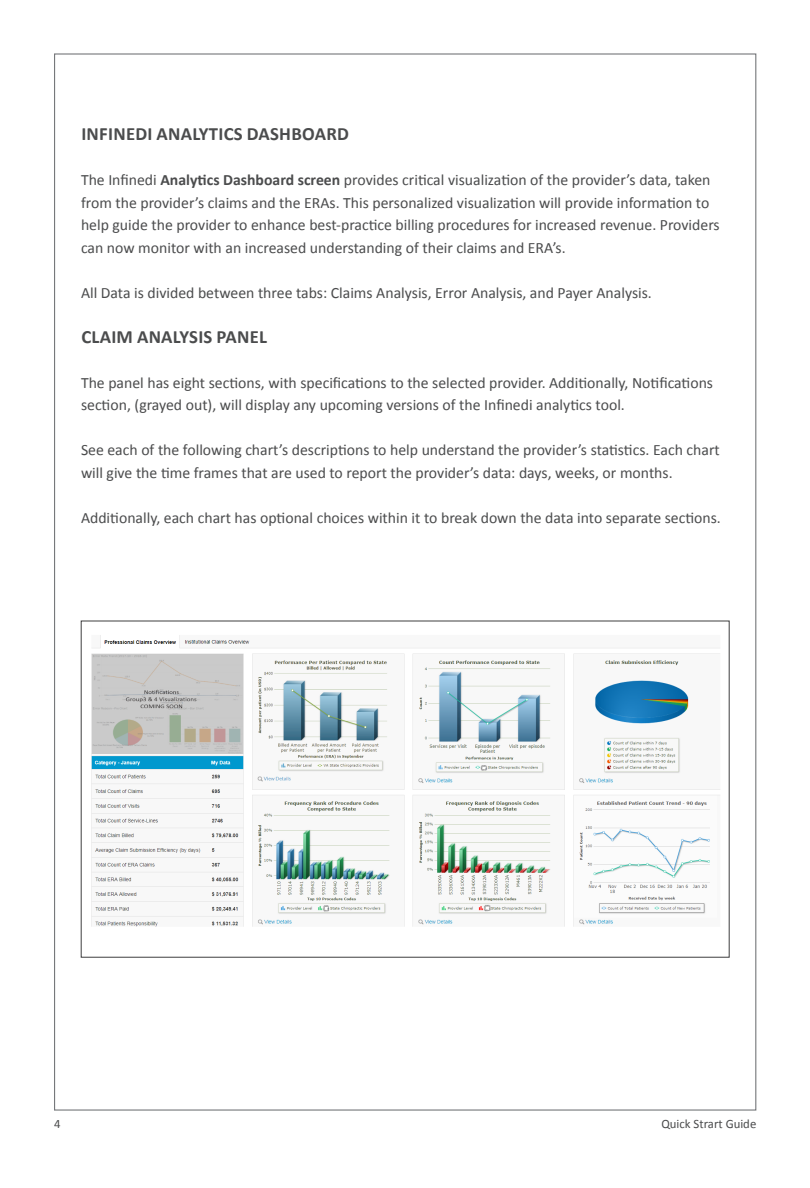
<style>
.page{position:relative;width:810px;height:1188px;background:#fff}
.page>*{position:absolute;margin:0;border:0;box-sizing:border-box;transform-origin:0 0}
.subhead-sm{font:700 18.75px "Calibri";letter-spacing:.015em;color:#4b4c4d}
.body{font:15.75px/22.5px "Calibri";color:#4b4c4d}
.t1{font:12.75px "Calibri";color:#4b4c4d}
.s1{font-weight:700}
</style>
<div class="page">
<img style="left:91px;top:635px;width:629px;height:292px">
<p class="subhead-sm" style="left:81px;top:122px;width:269px">INFINEDI ANALYTICS DASHBOARD</p>
<p class="body" style="left:81px;top:169px;width:640px">The Infinedi <span class="s1">Analytics Dashboard screen</span> provides critical visualization of the provider’s data, taken from the provider’s claims and the ERAs. This personalized visualization will provide information to help guide the provider to enhance best-practice billing procedures for increased revenue. Providers can now monitor with an increased understanding of their claims and ERA’s.</p>
<p class="body" style="left:81px;top:281px;width:572px">All Data is divided between three tabs: Claims Analysis, Error Analysis, and Payer Analysis.</p>
<p class="subhead-sm" style="left:81px;top:324px;width:187px">CLAIM ANALYSIS PANEL</p>
<p class="body" style="left:81px;top:371px;width:634px">The panel has eight sections, with specifications to the selected provider. Additionally, Notifications section, (grayed out), will display any upcoming versions of the Infinedi analytics tool.</p>
<p class="body" style="left:81px;top:439px;width:640px">See each of the following chart’s descriptions to help understand the provider’s statistics. Each chart will give the time frames that are used to report the provider’s data: days, weeks, or months.</p>
<p class="body" style="left:81px;top:506px;width:641px">Additionally, each chart has optional choices within it to break down the data into separate sections.</p>
<p class="t1" style="left:54px;top:1115px;width:8px">4</p>
<p class="t1" style="left:661px;top:1115px;width:96px">Quick Strart Guide</p>
</div>
